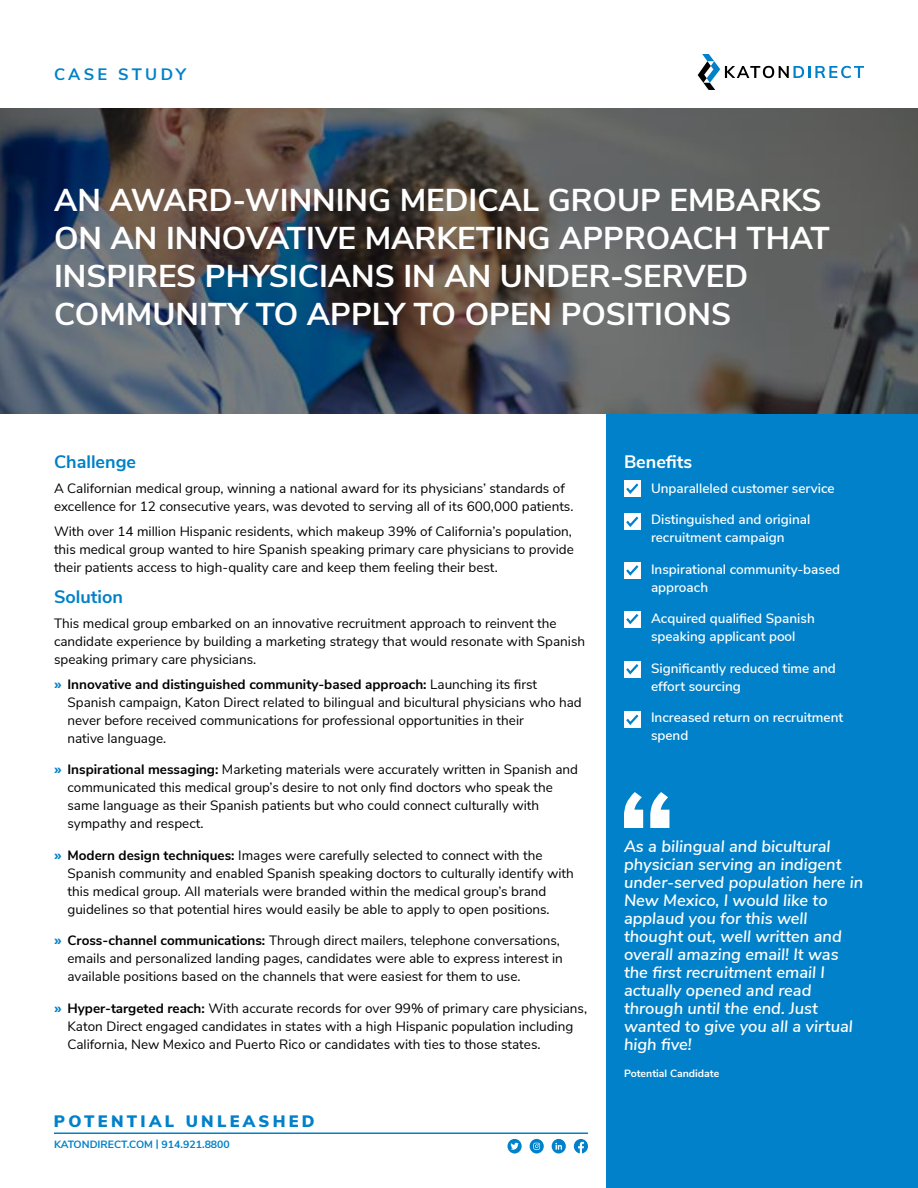
<style>
.page{position:relative;width:918px;height:1188px;background:#fff}
.page>*{position:absolute;margin:0;border:0;box-sizing:border-box;transform-origin:0 0}
.t1{font:700 31.5px/37.8px "Nunito Sans";color:#fff}
.t2{font:700 18px "Nunito Sans";color:#0081c9}
.t3{font:700 18px "Nunito Sans";color:#fff}
.t4{font:italic 600 16.5px/18px "Nunito Sans";color:#fff}
.t5{font:900 16.5px "Nunito Sans";letter-spacing:.2em;color:#0081c9}
.t6{font:700 16.5px "Nunito Sans";letter-spacing:.19em;color:#0081c9}
.t7{font:13.5px/18px "Nunito Sans";color:#000}
.t8{font:600 13.5px/18px "Nunito Sans";color:#fff}
.t9{font:700 10.5px "Nunito Sans";color:#0081c9}
.t10{font:700 10.5px "Nunito Sans";color:#fff}
.s1{font-family:"Montserrat";font-weight:700;color:#0081c9}
.s2{font-weight:700}
</style>
<div class="page">
<div style="left:606px;top:414px;width:312px;height:774px;background:#0081c9"></div>
<svg style="left:0;top:108px;width:918px;height:306px;background:#515458"></svg>
<svg style="left:624px;top:792px;width:45px;height:36px"></svg>
<svg style="left:698px;top:54px;width:166px;height:36px"></svg>
<div style="left:624px;top:481px;width:17px;height:16px;background:#fff"></div>
<svg style="left:626px;top:483px;width:13px;height:11px"></svg>
<div style="left:624px;top:514px;width:17px;height:16px;background:#fff"></div>
<svg style="left:626px;top:516px;width:13px;height:11px"></svg>
<div style="left:624px;top:562px;width:17px;height:17px;background:#fff"></div>
<svg style="left:626px;top:565px;width:13px;height:11px"></svg>
<div style="left:624px;top:611px;width:17px;height:17px;background:#fff"></div>
<svg style="left:626px;top:614px;width:13px;height:11px"></svg>
<div style="left:624px;top:661px;width:17px;height:17px;background:#fff"></div>
<svg style="left:626px;top:664px;width:13px;height:11px"></svg>
<div style="left:624px;top:712px;width:17px;height:16px;background:#fff"></div>
<svg style="left:626px;top:714px;width:13px;height:11px"></svg>
<hr style="left:54px;top:1132px;width:534px;height:2px;background:#0081c9">
<svg style="left:508px;top:1139px;width:14px;height:15px"></svg>
<svg style="left:530px;top:1139px;width:14px;height:15px"></svg>
<svg style="left:552px;top:1139px;width:14px;height:15px"></svg>
<svg style="left:574px;top:1139px;width:14px;height:14px"></svg>
<p class="t6" style="left:54px;top:63px;width:134px">CASE STUDY</p>
<h1 class="t1" style="left:54px;top:180px;width:777px">AN AWARD-WINNING MEDICAL GROUP EMBARKS ON AN INNOVATIVE MARKETING APPROACH THAT INSPIRES PHYSICIANS IN AN UNDER-SERVED COMMUNITY TO APPLY TO OPEN POSITIONS</h1>
<h2 class="t2" style="left:54px;top:449px;width:84px">Challenge</h2>
<p class="t7" style="left:54px;top:478px;width:521px">A Californian medical group, winning a national award for its physicians’ standards of excellence for 12 consecutive years, was devoted to serving all of its 600,000 patients.</p>
<p class="t7" style="left:54px;top:521px;width:521px">With over 14 million Hispanic residents, which makeup 39% of California’s population, this medical group wanted to hire Spanish speaking primary care physicians to provide their patients access to high-quality care and keep them feeling their best.</p>
<h2 class="t2" style="left:54px;top:584px;width:70px">Solution</h2>
<p class="t7" style="left:54px;top:613px;width:533px">This medical group embarked on an innovative recruitment approach to reinvent the candidate experience by building a marketing strategy that would resonate with Spanish speaking primary care physicians.</p>
<p class="t7" style="left:68px;top:674px;width:516px;text-indent:-14px"><span class="s1">»</span> <span class="s2">Innovative and distinguished community-based approach:</span> Launching its first Spanish campaign, Katon Direct related to bilingual and bicultural physicians who had never before received communications for professional opportunities in their<br>native language.</p>
<p class="t7" style="left:68px;top:760px;width:512px;text-indent:-14px"><span class="s1">»</span> <span class="s2">Inspirational messaging:</span> Marketing materials were accurately written in Spanish and communicated this medical group’s desire to not only find doctors who speak the same language as their Spanish patients but who could connect culturally with sympathy and respect.</p>
<p class="t7" style="left:68px;top:845px;width:508px;text-indent:-14px"><span class="s1">»</span> <span class="s2">Modern design techniques:</span> Images were carefully selected to connect with the Spanish community and enabled Spanish speaking doctors to culturally identify with this medical group. All materials were branded within the medical group’s brand guidelines so that potential hires would easily be able to apply to open positions.</p>
<p class="t7" style="left:68px;top:931px;width:497px;text-indent:-14px"><span class="s1">»</span> <span class="s2">Cross-channel communications:</span> Through direct mailers, telephone conversations, emails and personalized landing pages, candidates were able to express interest in available positions based on the channels that were easiest for them to use.</p>
<p class="t7" style="left:68px;top:998px;width:521px;text-indent:-14px"><span class="s1">»</span> <span class="s2">Hyper-targeted reach:</span> With accurate records for over 99% of primary care physicians,<br>Katon Direct engaged candidates in states with a high Hispanic population including<br>California, New Mexico and Puerto Rico or candidates with ties to those states.</p>
<p class="t5" style="left:54px;top:1109px;width:262px">POTENTIAL UNLEASHED</p>
<p class="t9" style="left:54px;top:1137px;width:177px">KATONDIRECT.COM | 914.921.8800</p>
<h2 class="t3" style="left:624px;top:449px;width:70px">Benefits</h2>
<p class="t8" style="left:651px;top:478px;width:185px">Unparalleled customer service</p>
<p class="t8" style="left:651px;top:510px;width:161px">Distinguished and original recruitment campaign</p>
<p class="t8" style="left:651px;top:559px;width:191px">Inspirational community-based approach</p>
<p class="t8" style="left:651px;top:609px;width:165px">Acquired qualified Spanish speaking applicant pool</p>
<p class="t8" style="left:651px;top:658px;width:186px">Significantly reduced time and effort sourcing</p>
<p class="t8" style="left:651px;top:708px;width:194px">Increased return on recruitment spend</p>
<p class="t4" style="left:624px;top:837px;width:241px">As a bilingual and bicultural physician serving an indigent under-served population here in<br>New Mexico, I would like to applaud you for this well thought out, well written and overall amazing email! It was the first recruitment email I actually opened and read through until the end. Just wanted to give you all a virtual high five!</p>
<p class="t10" style="left:624px;top:1066px;width:97px">Potential Candidate</p>
</div>
